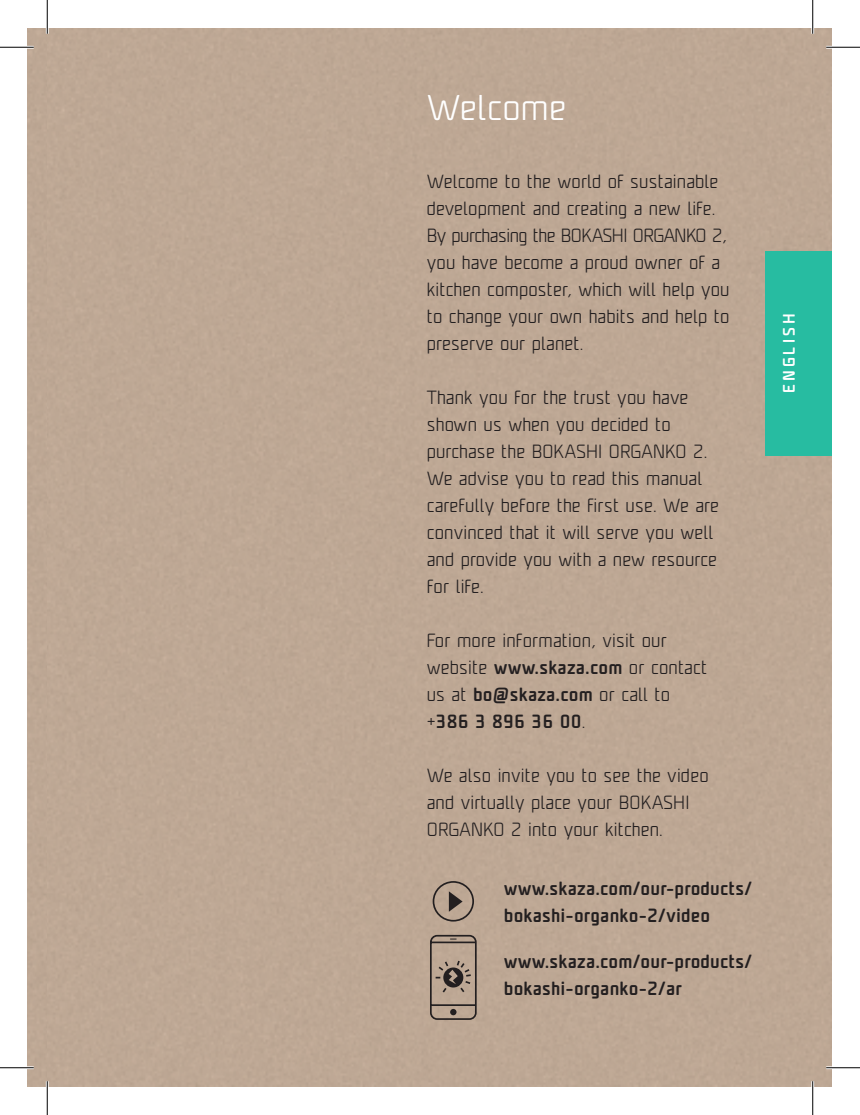
<style>
.page{position:relative;width:860px;height:1115px;background:#fff}
.page>*{position:absolute;margin:0;border:0;box-sizing:border-box;transform-origin:0 0}
.t1{font:300 33.75px "Unicod";letter-spacing:.01em;color:#fff;scale:1.04 1}
.t2{font:300 18px/27px "Unicod";letter-spacing:.01em;color:#231f20}
.t3{font:500 18px/27px "Unicod";letter-spacing:.01em;color:#231f20}
.t4{font:500 15.75px "Unicod";letter-spacing:.2em;color:#fff}
.s1{font-weight:500}
</style>
<div class="page">
<div style="left:47px;top:28px;width:785px;height:1059px;background:#bda894"></div>
<div style="left:765px;top:251px;width:67px;height:204px;background:#27bca1"></div>
<svg style="left:429px;top:934px;width:48px;height:87px"></svg>
<svg style="left:449px;top:891px;width:14px;height:21px"></svg>
<div style="left:433px;top:881px;width:41px;height:41px;border:2px solid #231f20;border-radius:50%"></div>
<hr style="left:826px;top:46px;width:34px;height:3px;background:#fff">
<hr style="left:826px;top:1066px;width:34px;height:3px;background:#fff">
<hr style="left:46px;top:0;width:3px;height:34px;background:#fff">
<hr style="left:46px;top:1081px;width:3px;height:34px;background:#fff">
<hr style="left:811px;top:0;width:3px;height:34px;background:#fff">
<hr style="left:811px;top:1081px;width:3px;height:34px;background:#fff">
<hr style="left:0;top:47px;width:34px;height:1px;background:#000">
<hr style="left:826px;top:47px;width:34px;height:1px;background:#000">
<hr style="left:0;top:1067px;width:34px;height:1px;background:#000">
<hr style="left:826px;top:1067px;width:34px;height:1px;background:#000">
<hr style="left:47px;top:0;width:1px;height:34px;background:#000">
<hr style="left:47px;top:1081px;width:1px;height:34px;background:#000">
<hr style="left:812px;top:0;width:1px;height:34px;background:#000">
<hr style="left:812px;top:1081px;width:1px;height:34px;background:#000">
<h1 class="t1" style="left:427px;top:88px;width:136px">Welcome</h1>
<p class="t2" style="left:427px;top:168px;width:304px">Welcome to the world of sustainable development and creating a new life.<br>By purchasing the BOKASHI ORGANKO 2, you have become a proud owner of a kitchen composter, which will help you to change your own habits and help to preserve our planet.</p>
<p class="t2" style="left:427px;top:384px;width:294px">Thank you for the trust you have shown us when you decided to purchase the BOKASHI ORGANKO 2.<br>We advise you to read this manual carefully before the first use. We are convinced that it will serve you well and provide you with a new resource for life.</p>
<p class="t2" style="left:427px;top:627px;width:282px">For more information, visit our website <span class="s1">www.skaza.com</span> or contact us at <span class="s1">bo@skaza.com</span> or call to +<span class="s1">386 3 896 36 00</span>.</p>
<p class="t2" style="left:427px;top:762px;width:283px">We also invite you to see the video and virtually place your BOKASHI<br>ORGANKO 2 into your kitchen.</p>
<p class="t3" style="left:504px;top:873px;width:249px">www.skaza.com/our-products/ bokashi-organko-2/video</p>
<p class="t3" style="left:504px;top:947px;width:249px">www.skaza.com/our-products/ bokashi-organko-2/ar</p>
<p class="t4" style="left:778px;top:393px;width:81px;rotate:-90deg">ENGLISH</p>
</div>
